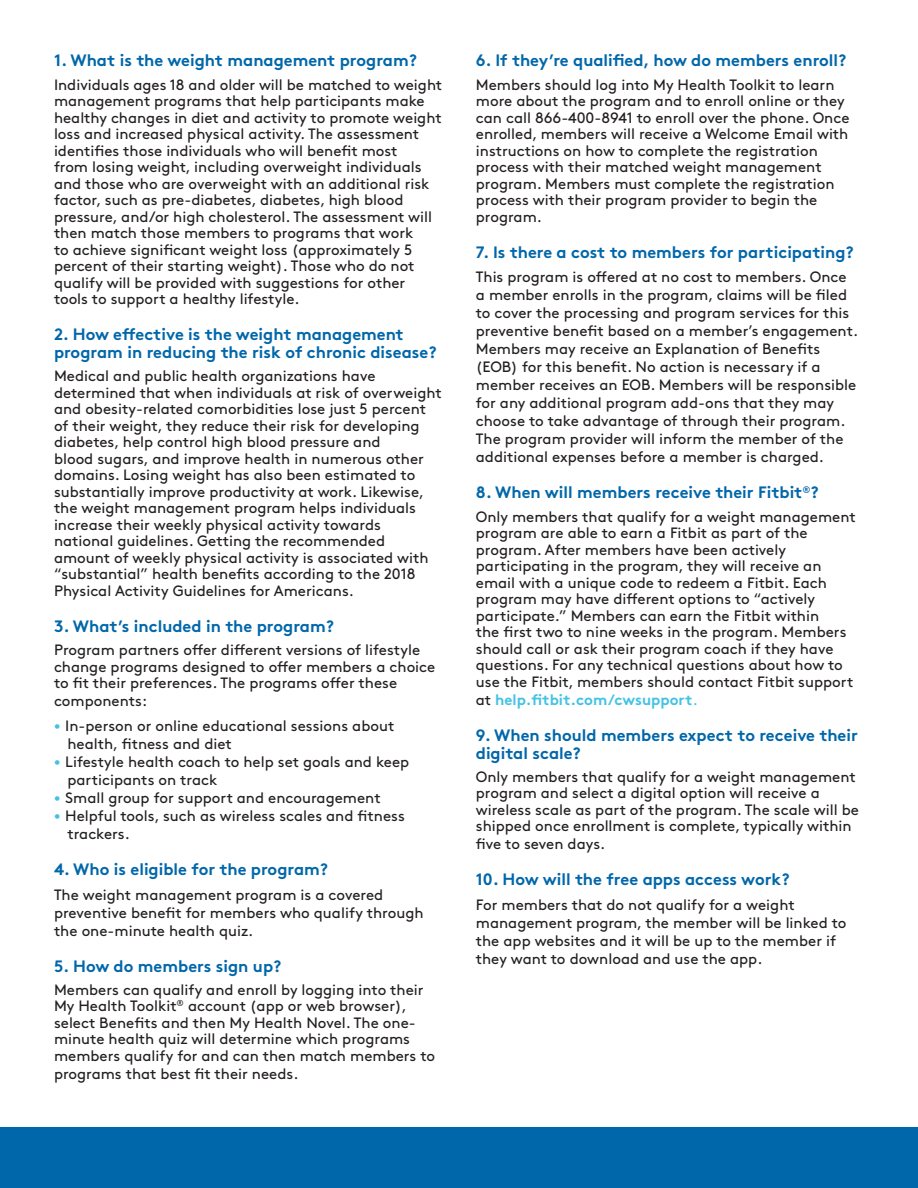
<style>
.page{position:relative;width:918px;height:1188px;background:#fff}
.page>*{position:absolute;margin:0;border:0;box-sizing:border-box;transform-origin:0 0}
.t1{font:700 16.5px/18px "Brown Pro";color:#0067aa}
.t2{font:15px/16.5px "Brown Pro";color:#231f20}
.t3{font:700 15px "Brown Pro";color:#44c2e3}
.s1{font-weight:700;font-size:10.5px;color:#44c2e3}
.s2{font-weight:400;color:#231f20}
.s3{font-weight:400}
</style>
<div class="page">
<div style="left:0;top:1128px;width:918px;height:60px;background:#0067aa"></div>
<p class="t1" style="left:54px;top:50px;width:364px">1. What is the weight management program?</p>
<p class="t2" style="left:54px;top:75px;width:390px">Individuals ages 18 and older will be matched to weight management programs that help participants make healthy changes in diet and activity to promote weight loss and increased physical activity. The assessment identifies those individuals who will benefit most<br>from losing weight, including overweight individuals and those who are overweight with an additional risk factor, such as pre-diabetes, diabetes, high blood pressure, and/or high cholesterol. The assessment will then match those members to programs that work<br>to achieve significant weight loss (approximately 5 percent of their starting weight). Those who do not qualify will be provided with suggestions for other tools to support a healthy lifestyle.</p>
<p class="t1" style="left:54px;top:324px;width:384px">2. How effective is the weight management program in reducing the risk of chronic disease?</p>
<p class="t2" style="left:54px;top:367px;width:389px">Medical and public health organizations have determined that when individuals at risk of overweight and obesity-related comorbidities lose just 5 percent of their weight, they reduce their risk for developing diabetes, help control high blood pressure and<br>blood sugars, and improve health in numerous other domains. Losing weight has also been estimated to substantially improve productivity at work. Likewise, the weight management program helps individuals increase their weekly physical activity towards national guidelines. Getting the recommended amount of weekly physical activity is associated with “substantial” health benefits according to the 2018<br>Physical Activity Guidelines for Americans.</p>
<p class="t1" style="left:54px;top:615px;width:282px">3. What’s included in the program?</p>
<p class="t2" style="left:54px;top:640px;width:383px">Program partners offer different versions of lifestyle change programs designed to offer members a choice to fit their preferences. The programs offer these</p>
<p class="t2" style="left:54px;top:691px;width:95px">components:</p>
<p class="t2" style="left:68px;top:715px;width:328px;line-height:18px;text-indent:-14px"><span class="s1">•</span> In-person or online educational sessions about health, fitness and diet</p>
<p class="t2" style="left:68px;top:751px;width:343px;line-height:18px;text-indent:-14px"><span class="s1">•</span> Lifestyle health coach to help set goals and keep participants on track</p>
<p class="t2" style="left:54px;top:788px;width:328px"><span class="s1">•</span> Small group for support and encouragement</p>
<p class="t2" style="left:68px;top:805px;width:339px;line-height:18px;text-indent:-14px"><span class="s1">•</span> Helpful tools, such as wireless scales and fitness trackers.</p>
<p class="t1" style="left:54px;top:858px;width:276px">4. Who is eligible for the program?</p>
<p class="t2" style="left:54px;top:884px;width:371px;line-height:18px">The weight management program is a covered preventive benefit for members who qualify through the one-minute health quiz.</p>
<p class="t1" style="left:54px;top:955px;width:229px">5. How do members sign up?</p>
<p class="t2" style="left:54px;top:980px;width:383px">Members can qualify and enroll by logging into their My Health Toolkit<sup>®</sup> account (app or web browser), select Benefits and then My Health Novel. The one&shy;minute health quiz will determine which programs members qualify for and can then match members to</p>
<p class="t2" style="left:54px;top:1064px;width:246px">programs that best fit their needs.</p>
<p class="t1" style="left:476px;top:50px;width:372px">6. If they’re qualified, how do members enroll?</p>
<p class="t2" style="left:476px;top:75px;width:375px">Members should log into My Health Toolkit to learn more about the program and to enroll online or they can call 866-400-8941 to enroll over the phone. Once enrolled, members will receive a Welcome Email with instructions on how to complete the registration process with their matched weight management program. Members must complete the registration process with their program provider to begin the program.</p>
<p class="t1" style="left:476px;top:241px;width:379px">7. Is there a cost to members for participating?</p>
<p class="t2" style="left:476px;top:267px;width:384px;line-height:18px">This program is offered at no cost to members. Once a member enrolls in the program, claims will be filed to cover the processing and program services for this preventive benefit based on a member’s engagement.<br>Members may receive an Explanation of Benefits (EOB) for this benefit. No action is necessary if a member receives an EOB. Members will be responsible for any additional program add-ons that they may choose to take advantage of through their program.<br>The program provider will inform the member of the additional expenses before a member is charged.</p>
<p class="t1" style="left:476px;top:482px;width:344px">8. When will members receive their Fitbit<sup>®</sup>?</p>
<p class="t2" style="left:476px;top:507px;width:381px">Only members that qualify for a weight management program are able to earn a Fitbit as part of the program. After members have been actively participating in the program, they will receive an email with a unique code to redeem a Fitbit. Each program may have different options to “actively participate.” Members can earn the Fitbit within<br>the first two to nine weeks in the program. Members should call or ask their program coach if they have questions. For any technical questions about how to use the Fitbit, members should contact Fitbit support</p>
<p class="t3" style="left:476px;top:687px;width:223px"><span class="s2">at</span> help.fitbit.com/cwsupport<span class="s3">.</span></p>
<p class="t1" style="left:476px;top:724px;width:383px">9. When should members expect to receive their digital scale?</p>
<p class="t2" style="left:476px;top:767px;width:385px">Only members that qualify for a weight management program and select a digital option will receive a wireless scale as part of the program. The scale will be shipped once enrollment is complete, typically within</p>
<p class="t2" style="left:476px;top:835px;width:131px">five to seven days.</p>
<p class="t1" style="left:476px;top:869px;width:315px">10. How will the free apps access work?</p>
<p class="t2" style="left:476px;top:895px;width:372px;line-height:18px">For members that do not qualify for a weight management program, the member will be linked to the app websites and it will be up to the member if they want to download and use the app.</p>
</div>
